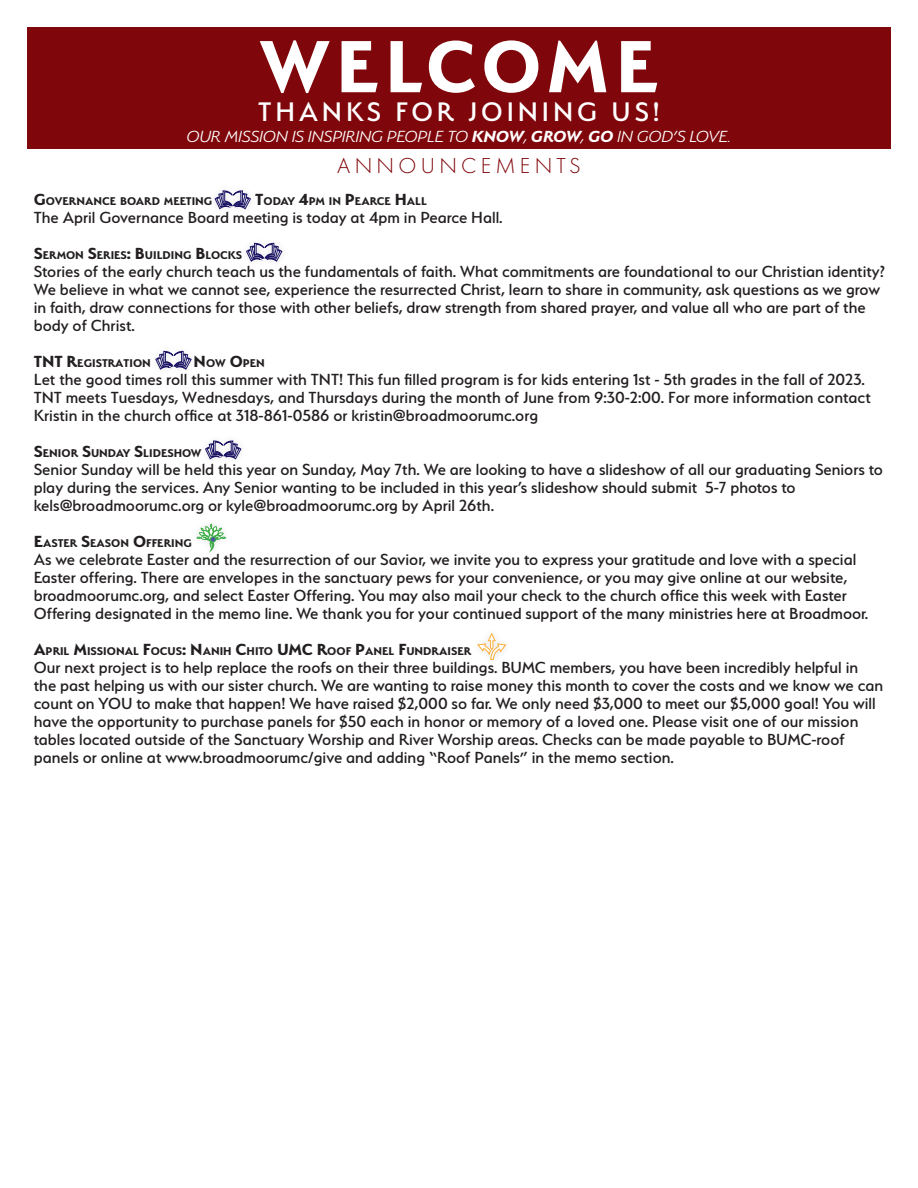
<style>
.page{position:relative;width:918px;height:1188px;background:#fff}
.page>*{position:absolute;margin:0;border:0;box-sizing:border-box;transform-origin:0 0}
.Main{font:700 82.5px "Serenity";letter-spacing:.07em;color:#fff}
.Secondary{font:500 30px "Serenity";letter-spacing:.13em;color:#fff}
.Main_Head{font:300 22.5px "Futura PT";letter-spacing:.19em;color:#7f060a}
.BODY_TEXT{font:500 18px/18px "Serenity";color:#231f20}
.Secondary-2{font:italic 300 18px "Serenity";color:#fff}
.BODY_TEXT-2{font:700 18px "Serenity";color:#231f20}
.BODY_TEXT-3{font:700 12.6px "Serenity";color:#231f20}
.s1{font-weight:700}
.s2{font-size:18px}
</style>
<div class="page">
<div style="left:27px;top:27px;width:864px;height:121px;background:#7f060a"></div>
<svg style="left:196px;top:523px;width:31px;height:30px"></svg>
<svg style="left:246px;top:242px;width:37px;height:20px"></svg>
<svg style="left:214px;top:190px;width:37px;height:20px"></svg>
<svg style="left:205px;top:440px;width:37px;height:20px"></svg>
<svg style="left:155px;top:350px;width:37px;height:20px"></svg>
<svg style="left:477px;top:632px;width:30px;height:28px"></svg>
<p class="Main" style="left:260px;top:20px;width:400px">WELCOME</p>
<p class="Secondary" style="left:258px;top:95px;width:403px">THANKS FOR JOINING US!</p>
<p class="Secondary-2" style="left:187px;top:127px;width:546px">OUR MISSION IS INSPIRING PEOPLE TO <span class="s1">KNOW</span>, <span class="s1">GROW</span>, <span class="s1">GO</span> IN GOD’S LOVE.</p>
<p class="Main_Head" style="left:337px;top:153px;width:245px">ANNOUNCEMENTS</p>
<p class="BODY_TEXT-3" style="left:34px;top:194px;width:179px"><span class="s2">G</span>OVERNANCE BOARD MEETING</p>
<p class="BODY_TEXT-3" style="left:255px;top:194px;width:173px"><span class="s2">T</span>ODAY <span class="s2">4</span>PM IN <span class="s2">P</span>EARCE <span class="s2">H</span>ALL</p>
<p class="BODY_TEXT" style="left:34px;top:208px;width:471px">The April Governance Board meeting is today at 4pm in Pearce Hall.</p>
<p class="BODY_TEXT-3" style="left:34px;top:248px;width:209px"><span class="s2">S</span>ERMON <span class="s2">S</span>ERIES<span class="s2">: B</span>UILDING <span class="s2">B</span>LOCKS</p>
<p class="BODY_TEXT" style="left:34px;top:262px;width:853px">Stories of the early church teach us the fundamentals of faith. What commitments are foundational to our Christian identity?<br>We believe in what we cannot see, experience the resurrected Christ, learn to share in community, ask questions as we grow in faith, draw connections for those with other beliefs, draw strength from shared prayer, and value all who are part of the body of Christ.</p>
<p class="BODY_TEXT-2" style="left:34px;top:351px;width:11px">TNT</p>
<p class="BODY_TEXT-3" style="left:67px;top:356px;width:86px"><span class="s2">R</span>EGISTRATION</p>
<p class="BODY_TEXT-3" style="left:194px;top:356px;width:73px"><span class="s2">N</span>OW <span class="s2">O</span>PEN</p>
<p class="BODY_TEXT" style="left:34px;top:370px;width:839px">Let the good times roll this summer with TNT! This fun filled program is for kids entering 1st - 5th grades in the fall of 2023.<br>TNT meets Tuesdays, Wednesdays, and Thursdays during the month of June from 9:30-2:00. For more information contact<br>Kristin in the church office at 318-861-0586 or kristin@broadmoorumc.org</p>
<p class="BODY_TEXT-3" style="left:34px;top:446px;width:169px"><span class="s2">S</span>ENIOR <span class="s2">S</span>UNDAY <span class="s2">S</span>LIDESHOW</p>
<p class="BODY_TEXT" style="left:34px;top:460px;width:851px">Senior Sunday will be held this year on Sunday, May 7th. We are looking to have a slideshow of all our graduating Seniors to play during the services. Any Senior wanting to be included in this year’s slideshow should submit 5-7 photos to kels@broadmoorumc.org or kyle@broadmoorumc.org by April 26th.</p>
<p class="BODY_TEXT-3" style="left:34px;top:536px;width:159px"><span class="s2">E</span>ASTER <span class="s2">S</span>EASON <span class="s2">O</span>FFERING</p>
<p class="BODY_TEXT" style="left:34px;top:550px;width:836px">As we celebrate Easter and the resurrection of our Savior, we invite you to express your gratitude and love with a special Easter offering. There are envelopes in the sanctuary pews for your convenience, or you may give online at our website, broadmoorumc.org, and select Easter Offering. You may also mail your check to the church office this week with Easter Offering designated in the memo line. We thank you for your continued support of the many ministries here at Broadmoor.</p>
<p class="BODY_TEXT-3" style="left:34px;top:644px;width:256px"><span class="s2">A</span>PRIL <span class="s2">M</span>ISSIONAL <span class="s2">F</span>OCUS<span class="s2">: N</span>ANIH <span class="s2">C</span>HITO <span class="s2">UMC</span></p>
<p class="BODY_TEXT-3" style="left:317px;top:644px;width:156px"><span class="s2">R</span>OOF <span class="s2">P</span>ANEL <span class="s2">F</span>UNDRAISER</p>
<p class="BODY_TEXT" style="left:34px;top:658px;width:851px">Our next project is to help replace the roofs on their three buildings. BUMC members, you have been incredibly helpful in the past helping us with our sister church. We are wanting to raise money this month to cover the costs and we know we can count on YOU to make that happen! We have raised $2,000 so far. We only need $3,000 to meet our $5,000 goal! You will have the opportunity to purchase panels for $50 each in honor or memory of a loved one. Please visit one of our mission tables located outside of the Sanctuary Worship and River Worship areas. Checks can be made payable to BUMC-roof panels or online at www.broadmoorumc/give and adding “Roof Panels” in the memo section.</p>
</div>
